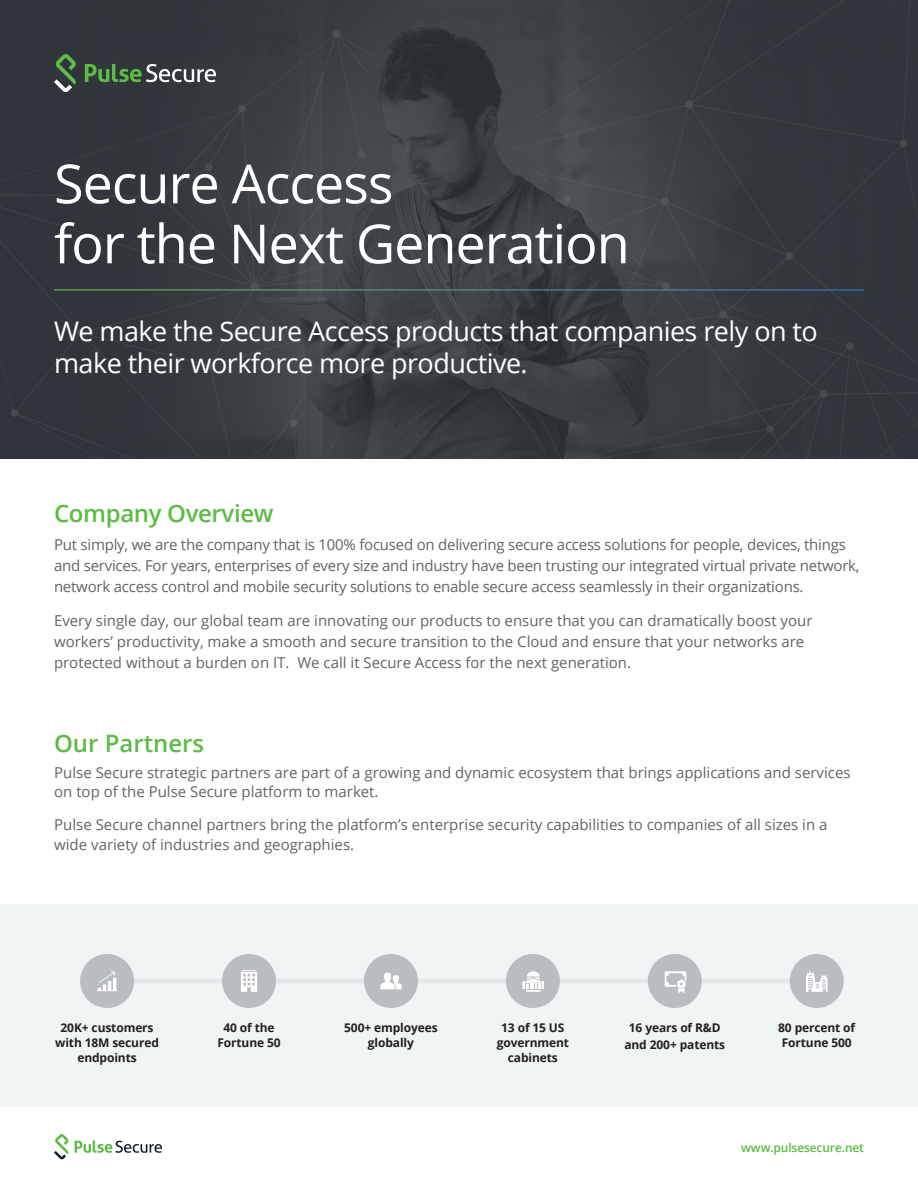
<style>
.page{position:relative;width:918px;height:1188px;background:#fff}
.page>*{position:absolute;margin:0;border:0;box-sizing:border-box;transform-origin:0 0}
.t1{font:54px/60px "Open Sans";letter-spacing:-.02em;color:#fff}
.t2{font:27px/32.4px "Open Sans";letter-spacing:-.02em;color:#fff}
.t3{font:600 24px "Open Sans";letter-spacing:-.015em;color:#5dbb46}
.Paragraph_Style_1{font:15px/21px "Open Sans";color:#636366}
.Paragraph_Style_1-2{font:700 12px/15px "Open Sans";letter-spacing:-.01em;color:#231f20;text-align:center}
.t4{font:600 12px "Open Sans";letter-spacing:-.01em;color:#5dbb46}
</style>
<div class="page">
<img style="left:0;top:0;width:918px;height:459px">
<svg style="left:54px;top:54px;width:22px;height:38px"></svg>
<svg style="left:85px;top:64px;width:131px;height:18px;background:#5c725e"></svg>
<hr style="left:54px;top:289px;width:810px;height:1px;background:#fff">
<svg style="left:54px;top:1134px;width:14px;height:25px"></svg>
<svg style="left:75px;top:1141px;width:87px;height:12px"></svg>
<div style="left:0;top:904px;width:918px;height:203px;background:#eff5f4"></div>
<hr style="left:88px;top:979px;width:722px;height:4px;background:#e1e7e7">
<div style="left:80px;top:954px;width:54px;height:54px;background:#b9bdc2;border-radius:50%"></div>
<svg style="left:97px;top:971px;width:20px;height:20px"></svg>
<div style="left:222px;top:954px;width:54px;height:54px;background:#b9bdc2;border-radius:50%"></div>
<svg style="left:241px;top:970px;width:16px;height:22px"></svg>
<div style="left:506px;top:954px;width:54px;height:54px;background:#b9bdc2;border-radius:50%"></div>
<svg style="left:522px;top:970px;width:22px;height:22px"></svg>
<div style="left:648px;top:954px;width:54px;height:54px;background:#b9bdc2;border-radius:50%"></div>
<div style="left:790px;top:954px;width:54px;height:54px;background:#b9bdc2;border-radius:50%"></div>
<svg style="left:806px;top:970px;width:22px;height:22px"></svg>
<div style="left:364px;top:954px;width:54px;height:54px;background:#b9bdc2;border-radius:50%"></div>
<svg style="left:380px;top:973px;width:22px;height:16px"></svg>
<svg style="left:665px;top:971px;width:21px;height:22px"></svg>
<p class="t1" style="left:54px;top:152px;width:577px">Secure Access<br>for the Next Generation</p>
<p class="t2" style="left:54px;top:314px;width:765px">We make the Secure Access products that companies rely on to make their workforce more productive.</p>
<p class="t3" style="left:54px;top:497px;width:221px">Company Overview</p>
<p class="Paragraph_Style_1" style="left:54px;top:534px;width:807px">Put simply, we are the company that is 100% focused on delivering secure access solutions for people, devices, things and services. For years, enterprises of every size and industry have been trusting our integrated virtual private network, network access control and mobile security solutions to enable secure access seamlessly in their organizations.</p>
<p class="Paragraph_Style_1" style="left:54px;top:610px;width:760px">Every single day, our global team are innovating our products to ensure that you can dramatically boost your workers’ productivity, make a smooth and secure transition to the Cloud and ensure that your networks are protected without a burden on IT. We call it Secure Access for the next generation.</p>
<p class="t3" style="left:54px;top:727px;width:152px">Our Partners</p>
<p class="Paragraph_Style_1" style="left:54px;top:762px;width:798px;line-height:19.5px">Pulse Secure strategic partners are part of a growing and dynamic ecosystem that brings applications and services on top of the Pulse Secure platform to market.</p>
<p class="Paragraph_Style_1" style="left:54px;top:815px;width:775px;line-height:19.5px">Pulse Secure channel partners bring the platform’s enterprise security capabilities to companies of all sizes in a wide variety of industries and geographies.</p>
<p class="Paragraph_Style_1-2" style="left:55px;top:1020px;width:105px">20K+ customers with 18M secured endpoints</p>
<p class="Paragraph_Style_1-2" style="left:217px;top:1020px;width:65px">40 of the<br>Fortune 50</p>
<p class="Paragraph_Style_1-2" style="left:497px;top:1020px;width:74px">13 of 15 US government cabinets</p>
<p class="Paragraph_Style_1-2" style="left:624px;top:1019px;width:102px;line-height:16.5px">16 years of R&amp;D and 200+ patents</p>
<p class="Paragraph_Style_1-2" style="left:778px;top:1020px;width:79px;text-align:left">80 percent of<br>Fortune 500</p>
<p class="Paragraph_Style_1-2" style="left:344px;top:1020px;width:95px">500+ employees globally</p>
<p class="t4" style="left:741px;top:1139px;width:124px">www.pulsesecure.net</p>
</div>
